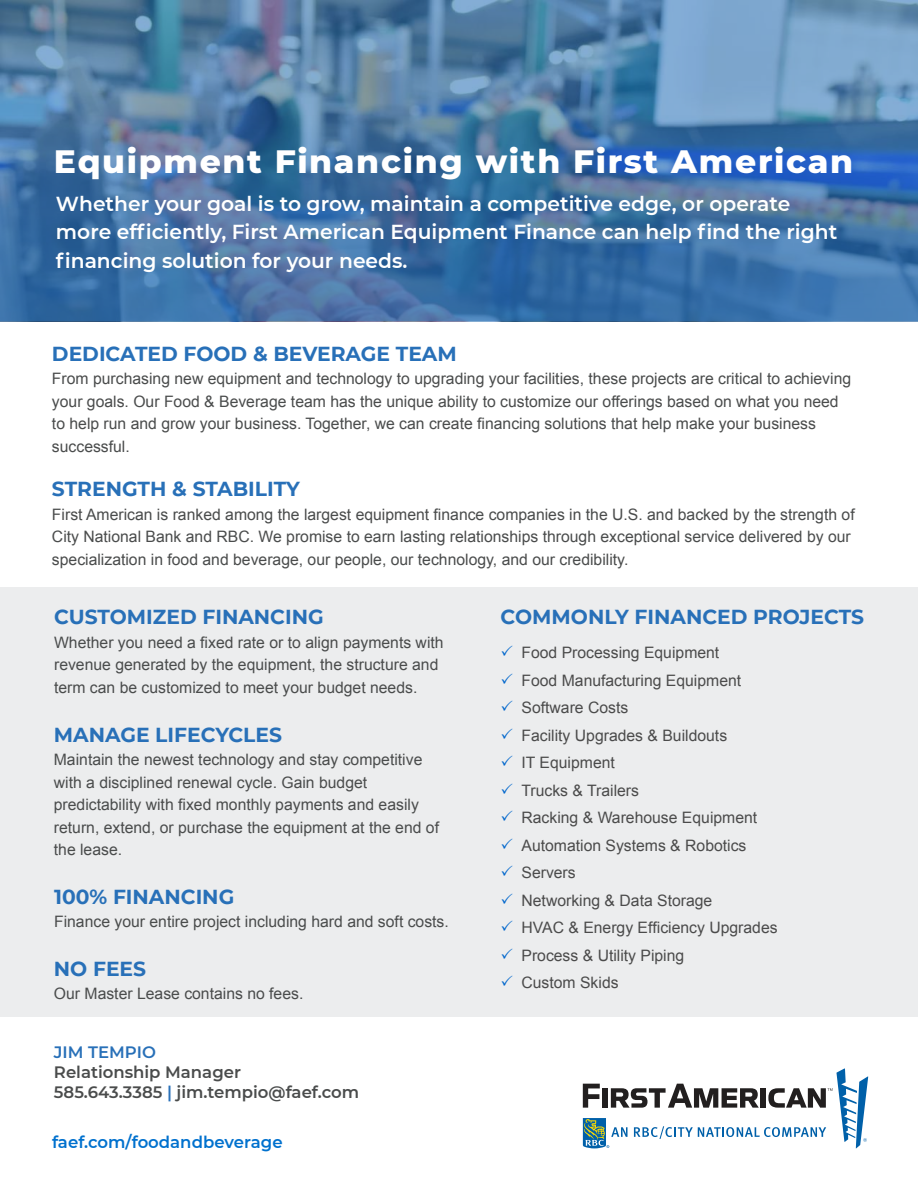
<style>
.page{position:relative;width:918px;height:1188px;background:#fff}
.page>*{position:absolute;margin:0;border:0;box-sizing:border-box;transform-origin:0 0}
.t1{font:800 33px "Montserrat";letter-spacing:.05em;color:#fff}
.t2{font:600 20.25px/28.5px "Montserrat";color:#fff}
.t3{font:700 20.25px "Montserrat";color:#2870b8}
.t4{font:600 16.5px/19.8px "Montserrat";color:#4a4c4c}
.t5{font:600 16.5px "Montserrat";color:#0071ce}
.t6{font:600 16.5px "Montserrat";color:#2870b8}
.t7{font:15.75px/22.5px "Arial";color:#4a4c4c}
.t8{font:15.75px/27.5px "Arial";color:#4b4b4b}
.s1{color:#2870b8}
</style>
<div class="page">
<svg style="left:0;top:0;width:918px;height:114px;background:#608ab0"></svg>
<svg style="left:0;top:114px;width:918px;height:207px;background:#3f70a5"></svg>
<svg style="left:583px;top:1068px;width:285px;height:81px"></svg>
<div style="left:0;top:588px;width:918px;height:429px;background:#ecedee"></div>
<h1 class="t1" style="left:54px;top:146px;width:801px">Equipment Financing with First American</h1>
<p class="t2" style="left:56px;top:191px;width:783px">Whether your goal is to grow, maintain a competitive edge, or operate more ef昀椀ciently, First American Equipment Finance can help 昀椀nd the right昀椀nancing solution for your needs.</p>
<p class="t3" style="left:52px;top:342px;width:406px">DEDICATED FOOD &amp; BEVERAGE TEAM</p>
<p class="t7" style="left:52px;top:368px;width:801px">From purchasing new equipment and technology to upgrading your facilities, these projects are critical to achieving your goals. Our Food &amp; Beverage team has the unique ability to customize our offerings based on what you need to help run and grow your business. Together, we can create 昀椀nancing solutions that help make your business successful.</p>
<p class="t3" style="left:52px;top:477px;width:249px">STRENGTH &amp; STABILITY</p>
<p class="t7" style="left:52px;top:503px;width:804px">First American is ranked among the largest equipment 昀椀nance companies in the U.S. and backed by the strength of<br>City National Bank and RBC. We promise to earn lasting relationships through exceptional service delivered by our specialization in food and beverage, our people, our technology, and our credibility.</p>
<p class="t3" style="left:54px;top:606px;width:271px">CUSTOMIZED FINANCING</p>
<p class="t7" style="left:54px;top:631px;width:391px">Whether you need a 昀椀xed rate or to align payments with revenue generated by the equipment, the structure and term can be customized to meet your budget needs.</p>
<p class="t3" style="left:54px;top:723px;width:230px">MANAGE LIFECYCLES</p>
<p class="t7" style="left:54px;top:749px;width:387px">Maintain the newest technology and stay competitive with a disciplined renewal cycle. Gain budget predictability with 昀椀xed monthly payments and easily return, extend, or purchase the equipment at the end of the lease.</p>
<p class="t3" style="left:54px;top:885px;width:182px">100% FINANCING</p>
<p class="t7" style="left:54px;top:911px;width:396px">Finance your entire project including hard and soft costs.</p>
<p class="t3" style="left:54px;top:957px;width:94px">NO FEES</p>
<p class="t7" style="left:54px;top:983px;width:251px">Our Master Lease contains no fees.</p>
<p class="t6" style="left:54px;top:1041px;width:103px">JIM TEMPIO</p>
<p class="t4" style="left:54px;top:1064px;width:307px">Relationship Manager<br>585.643.3385 <span class="s1">|</span> jim.tempio@faef.com</p>
<p class="t5" style="left:52px;top:1131px;width:232px">faef.com/foodandbeverage</p>
<p class="t3" style="left:501px;top:606px;width:365px">COMMONLY FINANCED PROJECTS</p>
<p class="t8" style="left:522px;top:639px;width:258px">Food Processing Equipment<br>Food Manufacturing Equipment<br>Software Costs<br>Facility Upgrades &amp; Buildouts<br>IT Equipment<br>Trucks &amp; Trailers<br>Racking &amp; Warehouse Equipment<br>Automation Systems &amp; Robotics<br>Servers<br>Networking &amp; Data Storage<br>HVAC &amp; Energy Ef昀椀ciency Upgrades<br>Process &amp; Utility Piping<br>Custom Skids</p>
</div>
